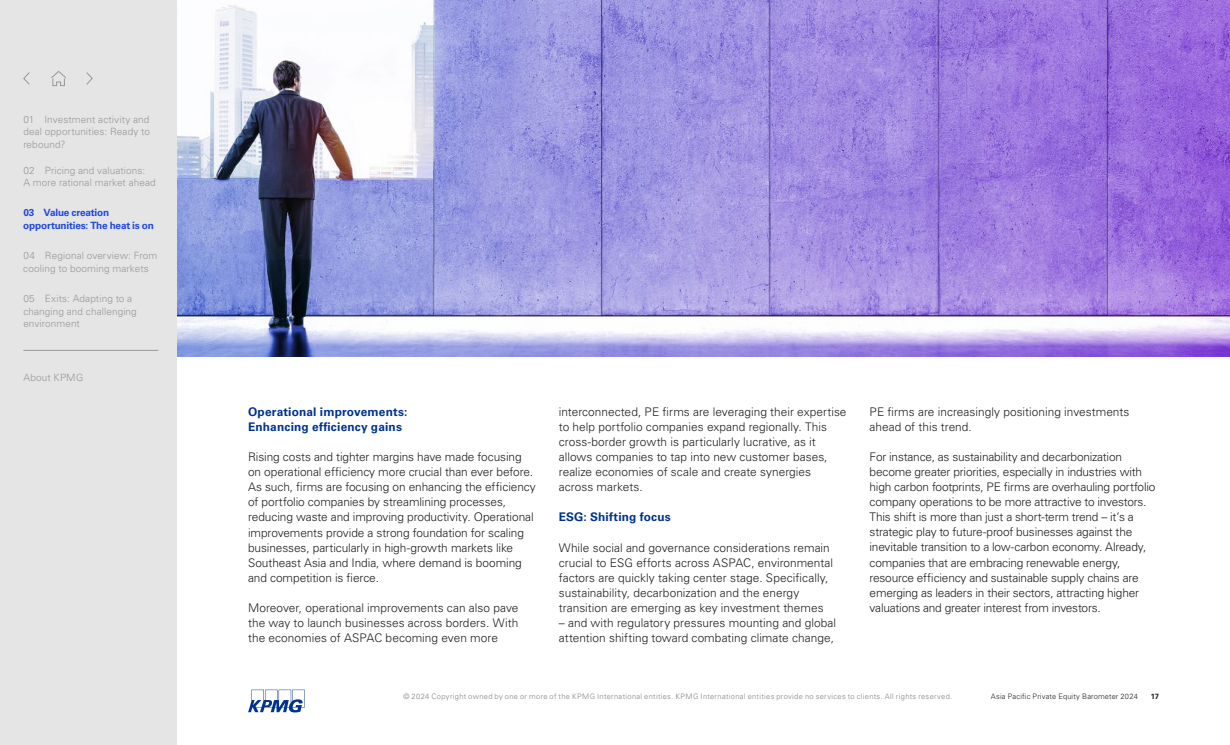
<style>
.page{position:relative;width:1230px;height:745px;background:#fff}
.page>*{position:absolute;margin:0;border:0;box-sizing:border-box;transform-origin:0 0}
.t1{font:300 11.88px/15px "Univers LT Std";letter-spacing:-.01em;color:#231f20}
.t2{font:700 11.88px/15px "Univers LT Std";letter-spacing:.015em;color:#00338d}
.t3{font:300 10px/12.5px "Univers LT Std";letter-spacing:.01em;color:#989898}
.t4{font:700 10px/12.5px "Univers LT Std";letter-spacing:-.02em;color:#1e49e2}
.t5{font:300 7.5px "Univers LT Std";letter-spacing:.045em;color:#808285}
.t6{font:300 7.5px "Univers LT Std";letter-spacing:.02em;color:#231f20}
.t7{font:700 7.5px "Univers LT Std";color:#231f20}
</style>
<div class="page">
<img style="left:177px;top:0;width:1053px;height:356px">
<svg style="left:248px;top:689px;width:57px;height:23px"></svg>
<div style="left:0;top:0;width:177px;height:744px;background:#e5e5e5"></div>
<hr style="left:23px;top:350px;width:135px;height:1px;background:#989898">
<svg style="left:51px;top:71px;width:15px;height:15px"></svg>
<svg style="left:86px;top:72px;width:7px;height:13px"></svg>
<svg style="left:23px;top:72px;width:7px;height:13px"></svg>
<p class="t3" style="left:23px;top:113px;width:128px;text-align:justify">01 Investment activity and deal opportunities: Ready to rebound?</p>
<p class="t3" style="left:23px;top:164px;width:134px">02 Pricing and valuations:<br>A more rational market ahead</p>
<p class="t4" style="left:23px;top:207px;width:132px">03 Value creation opportunities: The heat is on</p>
<p class="t3" style="left:23px;top:249px;width:135px">04 Regional overview: From cooling to booming markets</p>
<p class="t3" style="left:23px;top:292px;width:115px">05 Exits: Adapting to a changing and challenging environment</p>
<p class="t3" style="left:23px;top:371px;width:61px">About KPMG</p>
<p class="t2" style="left:248px;top:404px;width:161px">Operational improvements:<br>Enhancing efficiency gains</p>
<p class="t1" style="left:248px;top:449px;width:289px">Rising costs and tighter margins have made focusing on operational efficiency more crucial than ever before.<br>As such, firms are focusing on enhancing the efficiency of portfolio companies by streamlining processes, reducing waste and improving productivity. Operational improvements provide a strong foundation for scaling businesses, particularly in high-growth markets like Southeast Asia and India, where demand is booming and competition is fierce.</p>
<p class="t1" style="left:248px;top:599px;width:272px;text-align:justify">Moreover, operational improvements can also pave the way to launch businesses across borders. With the economies of ASPAC becoming even more</p>
<p class="t1" style="left:559px;top:404px;width:289px">interconnected, PE firms are leveraging their expertise to help portfolio companies expand regionally. This cross-border growth is particularly lucrative, as it allows companies to tap into new customer bases, realize economies of scale and create synergies across markets.</p>
<p class="t2" style="left:559px;top:509px;width:113px">ESG: Shifting focus</p>
<p class="t1" style="left:559px;top:539px;width:276px">While social and governance considerations remain crucial to ESG efforts across ASPAC, environmental factors are quickly taking center stage. Specifically, sustainability, decarbonization and the energy transition are emerging as key investment themes</p>
<p class="t1" style="left:559px;top:614px;width:279px">– and with regulatory pressures mounting and global attention shifting toward combating climate change,</p>
<p class="t1" style="left:869px;top:404px;width:261px">PE firms are increasingly positioning investments ahead of this trend.</p>
<p class="t1" style="left:869px;top:449px;width:287px">For instance, as sustainability and decarbonization become greater priorities, especially in industries with high carbon footprints, PE firms are overhauling portfolio company operations to be more attractive to investors.<br>This shift is more than just a short-term trend – it’s a strategic play to future-proof businesses against the inevitable transition to a low-carbon economy. Already, companies that are embracing renewable energy, resource efficiency and sustainable supply chains are emerging as leaders in their sectors, attracting higher valuations and greater interest from investors.</p>
<p class="t5" style="left:403px;top:691px;width:550px">© 2024 Copyright owned by one or more of the KPMG International entities. KPMG International entities provide no services to clients. All rights reserved.</p>
<p class="t6" style="left:991px;top:691px;width:148px">Asia Pacific Private Equity Barometer 2024</p>
<p class="t7" style="left:1150px;top:691px;width:10px">17</p>
</div>
